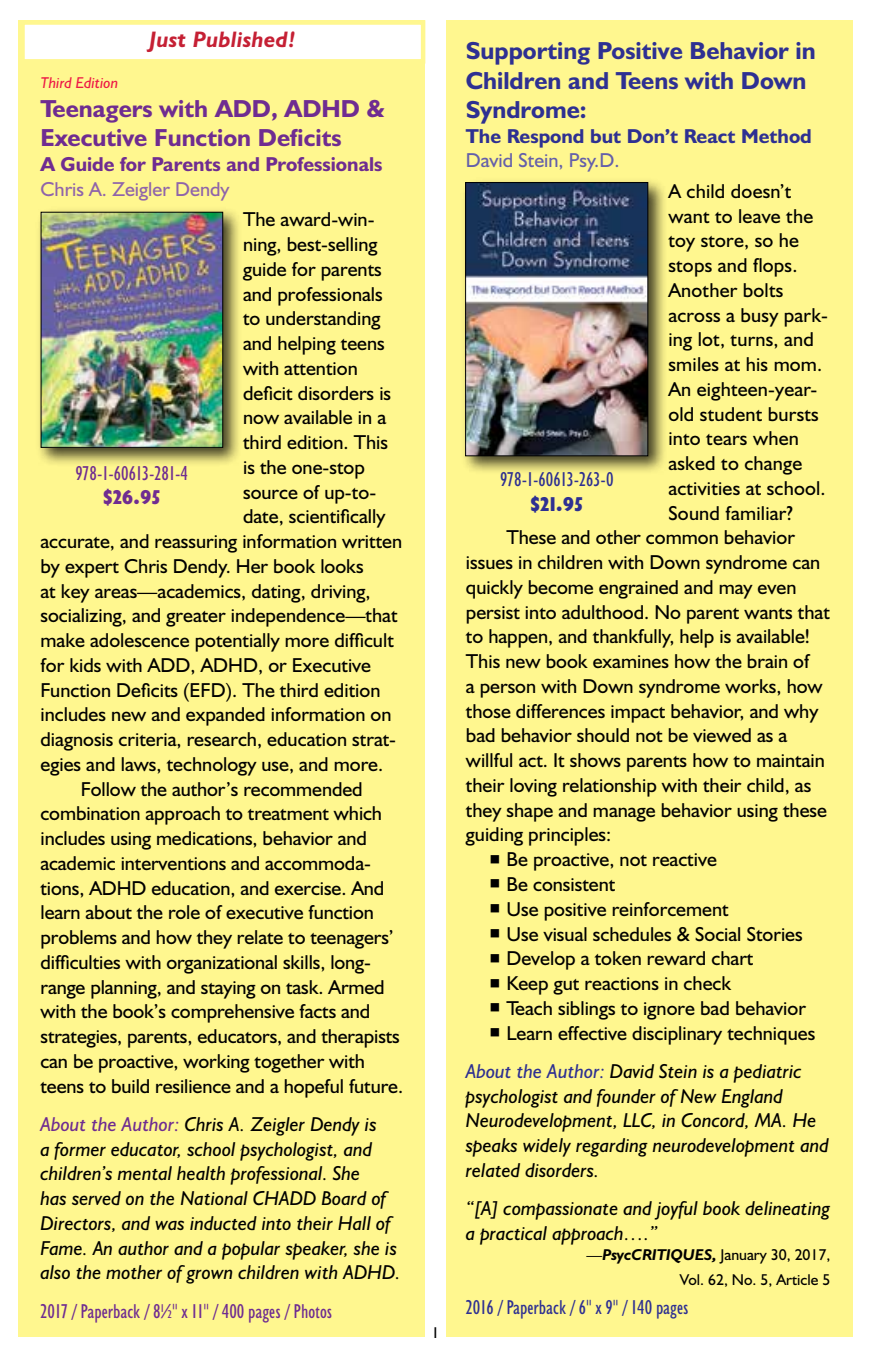
<style>
.page{position:relative;width:871px;height:1357px;background:#fff}
.page>*{position:absolute;margin:0;border:0;box-sizing:border-box;transform-origin:0 0}
.t1{font:700 24.75px/29.2px "Humanist 521 BT";color:#2e3092}
.t2{font:700 24.75px/29.2px "Humanist 521 BT";color:#6f2c91}
.t3{font:italic 700 22.5px "Humanist 521 BT";letter-spacing:.02em;color:#c52034}
.t4{font:20.25px "Humanist 521 BT";color:#000}
.t5{font:italic 20.25px/24.8px "Humanist 521 BT";color:#000}
.t6{font:condensed 20.25px "Humanist 521 BT";color:#6f2c91}
.t7{font:condensed 20.25px "Humanist 521 BT";color:#2e3092}
.t8{font:700 20.25px "Humanist 521 BT";color:#6f2c91}
.t9{font:700 20.25px "Humanist 521 BT";color:#2e3092}
.t10{font:20.25px "Humanist 521 BT";color:#8f64aa}
.t11{font:20.25px "Humanist 521 BT";color:#645faa}
.t12{font:700 condensed 20.25px "Humanist 521 BT Xtra";color:#2e3092}
.t13{font:700 condensed 20.25px "Humanist 521 BT Xtra";color:#6f2c91}
.t14{font:15.75px/24.8px "Humanist 521 BT";color:#000;text-align:right}
.t15{font:italic 15.75px "Humanist 521 BT";color:#ed1846}
.s1{color:#6f2c91}
.s2{color:#2e3092}
.s3{font-weight:700;font-style:italic}
</style>
<div class="page">
<div style="left:446px;top:20px;width:406px;height:1316px;background:#fff78f"></div>
<div style="left:19px;top:20px;width:406px;height:1316px;background:#fff78f"></div>
<div style="left:20px;top:20px;width:405px;height:44px;background:#fff;border:4px solid #fff78f"></div>
<div style="left:460px;top:177px;width:207px;height:298px;background:#000;opacity:.75"></div>
<img style="left:467px;top:184px;width:179px;height:270px">
<div style="left:465px;top:182px;width:183px;height:274px;border:1px solid #000"></div>
<div style="left:36px;top:207px;width:206px;height:260px;background:#000;opacity:.75"></div>
<img style="left:43px;top:214px;width:178px;height:232px">
<div style="left:41px;top:212px;width:182px;height:236px;border:1px solid #000"></div>
<p class="t3" style="left:150px;top:26px;width:147px">Just Published!</p>
<p class="t15" style="left:40px;top:73px;width:79px">Third Edition</p>
<p class="t2" style="left:40px;top:93px;width:346px">Teenagers with ADD, ADHD &amp;<br>Executive Function Deficits</p>
<p class="t8" style="left:40px;top:152px;width:344px">A Guide for Parents and Professionals</p>
<p class="t10" style="left:40px;top:176px;width:191px">Chris A. Zeigler Dendy</p>
<p class="t4" style="left:243px;top:207px;width:133px">The award-win-</p>
<p class="t4" style="left:243px;top:232px;width:136px">ning, best-selling</p>
<p class="t4" style="left:243px;top:256px;width:140px">guide for parents</p>
<p class="t4" style="left:243px;top:281px;width:141px">and professionals</p>
<p class="t4" style="left:243px;top:306px;width:139px">to understanding</p>
<p class="t4" style="left:243px;top:331px;width:143px">and helping teens</p>
<p class="t4" style="left:243px;top:355px;width:116px">with attention</p>
<p class="t4" style="left:243px;top:380px;width:150px">deficit disorders is</p>
<p class="t4" style="left:243px;top:405px;width:145px">now available in a</p>
<p class="t4" style="left:243px;top:430px;width:147px">third edition. This</p>
<p class="t4" style="left:243px;top:454px;width:123px">is the one-stop</p>
<p class="t4" style="left:243px;top:479px;width:135px">source of up-to-</p>
<p class="t4" style="left:243px;top:504px;width:144px">date, scientifically</p>
<p class="t4" style="left:40px;top:529px;width:363px">accurate, and reassuring information written</p>
<p class="t4" style="left:40px;top:553px;width:325px">by expert Chris Dendy. Her book looks</p>
<p class="t4" style="left:40px;top:578px;width:332px">at key areas—academics, dating, driving,</p>
<p class="t4" style="left:40px;top:603px;width:358px">socializing, and greater independence—that</p>
<p class="t4" style="left:40px;top:628px;width:355px">make adolescence potentially more difficult</p>
<p class="t4" style="left:40px;top:652px;width:332px">for kids with ADD, ADHD, or Executive</p>
<p class="t4" style="left:40px;top:677px;width:341px">Function Deficits (EFD). The third edition</p>
<p class="t4" style="left:40px;top:702px;width:352px">includes new and expanded information on</p>
<p class="t4" style="left:40px;top:727px;width:357px">diagnosis criteria, research, education strat-</p>
<p class="t4" style="left:40px;top:751px;width:344px">egies and laws, technology use, and more.</p>
<p class="t4" style="left:81px;top:776px;width:283px">Follow the author’s recommended</p>
<p class="t4" style="left:40px;top:801px;width:343px">combination approach to treatment which</p>
<p class="t4" style="left:40px;top:825px;width:328px">includes using medications, behavior and</p>
<p class="t4" style="left:40px;top:850px;width:332px">academic interventions and accommoda-</p>
<p class="t4" style="left:40px;top:875px;width:345px">tions, ADHD education, and exercise. And</p>
<p class="t4" style="left:40px;top:900px;width:335px">learn about the role of executive function</p>
<p class="t4" style="left:40px;top:924px;width:355px">problems and how they relate to teenagers’</p>
<p class="t4" style="left:40px;top:949px;width:332px">difficulties with organizational skills, long-</p>
<p class="t4" style="left:40px;top:974px;width:346px">range planning, and staying on task. Armed</p>
<p class="t4" style="left:40px;top:999px;width:331px">with the book’s comprehensive facts and</p>
<p class="t4" style="left:40px;top:1023px;width:361px">strategies, parents, educators, and therapists</p>
<p class="t4" style="left:40px;top:1048px;width:326px">can be proactive, working together with</p>
<p class="t4" style="left:40px;top:1073px;width:364px">teens to build resilience and a hopeful future.</p>
<p class="t5" style="left:40px;top:1111px;width:362px"><span class="s1">About the Author:</span> Chris A. Zeigler Dendy is<br>a former educator, school psychologist, and children’s mental health professional. She<br>has served on the National CHADD Board of Directors, and was inducted into their Hall of Fame. An author and a popular speaker, she is also the mother of grown children with ADHD.</p>
<p class="t6" style="left:40px;top:1299px;width:293px">2017 / Paperback / 8½" x 11" / 400 pages / Photos</p>
<p class="t6" style="left:75px;top:461px;width:114px">978-1-60613-281-4</p>
<p class="t13" style="left:103px;top:485px;width:59px">$26.95</p>
<p class="t14" style="left:431px;top:1319px;width:9px">1</p>
<p class="t1" style="left:466px;top:36px;width:351px">Supporting Positive Behavior in<br>Children and Teens with Down<br>Syndrome:</p>
<p class="t9" style="left:466px;top:123px;width:347px">The Respond but Don’t React Method</p>
<p class="t11" style="left:466px;top:148px;width:155px">David Stein, Psy.D.</p>
<p class="t4" style="left:668px;top:178px;width:124px">A child doesn’t</p>
<p class="t4" style="left:668px;top:203px;width:146px">want to leave the</p>
<p class="t4" style="left:668px;top:228px;width:132px">toy store, so he</p>
<p class="t4" style="left:668px;top:253px;width:131px">stops and flops.</p>
<p class="t4" style="left:668px;top:277px;width:116px">Another bolts</p>
<p class="t4" style="left:668px;top:302px;width:161px">across a busy park-</p>
<p class="t4" style="left:668px;top:327px;width:147px">ing lot, turns, and</p>
<p class="t4" style="left:668px;top:352px;width:155px">smiles at his mom.</p>
<p class="t4" style="left:668px;top:376px;width:150px">An eighteen-year-</p>
<p class="t4" style="left:668px;top:401px;width:152px">old student bursts</p>
<p class="t4" style="left:668px;top:426px;width:132px">into tears when</p>
<p class="t4" style="left:668px;top:451px;width:135px">asked to change</p>
<p class="t4" style="left:668px;top:475px;width:159px">activities at school.</p>
<p class="t4" style="left:668px;top:500px;width:126px">Sound familiar?</p>
<p class="t4" style="left:506px;top:525px;width:290px">These and other common behavior</p>
<p class="t4" style="left:466px;top:550px;width:356px">issues in children with Down syndrome can</p>
<p class="t4" style="left:466px;top:574px;width:332px">quickly become engrained and may even</p>
<p class="t4" style="left:466px;top:599px;width:365px">persist into adulthood. No parent wants that</p>
<p class="t4" style="left:466px;top:624px;width:346px">to happen, and thankfully, help is available!</p>
<p class="t4" style="left:466px;top:649px;width:345px">This new book examines how the brain of</p>
<p class="t4" style="left:466px;top:673px;width:358px">a person with Down syndrome works, how</p>
<p class="t4" style="left:466px;top:698px;width:354px">those differences impact behavior, and why</p>
<p class="t4" style="left:466px;top:723px;width:323px">bad behavior should not be viewed as a</p>
<p class="t4" style="left:466px;top:748px;width:360px">willful act. It shows parents how to maintain</p>
<p class="t4" style="left:466px;top:772px;width:347px">their loving relationship with their child, as</p>
<p class="t4" style="left:466px;top:797px;width:363px">they shape and manage behavior using these</p>
<p class="t4" style="left:466px;top:822px;width:147px">guiding principles:</p>
<p class="t4" style="left:506px;top:847px;width:212px">Be proactive, not reactive</p>
<p class="t4" style="left:506px;top:871px;width:111px">Be consistent</p>
<p class="t4" style="left:506px;top:896px;width:224px">Use positive reinforcement</p>
<p class="t4" style="left:506px;top:921px;width:298px">Use visual schedules &amp; Social Stories</p>
<p class="t4" style="left:506px;top:946px;width:249px">Develop a token reward chart</p>
<p class="t4" style="left:506px;top:970px;width:226px">Keep gut reactions in check</p>
<p class="t4" style="left:506px;top:995px;width:301px">Teach siblings to ignore bad behavior</p>
<p class="t4" style="left:506px;top:1020px;width:310px">Learn effective disciplinary techniques</p>
<p class="t5" style="left:466px;top:1058px;width:364px"><span class="s2">About the Author:</span> David Stein is a pediatric psychologist and founder of New England Neurodevelopment, LLC, in Concord, MA. He speaks widely regarding neurodevelopment and related disorders.</p>
<p class="t5" style="left:466px;top:1195px;width:366px">“[A] compassionate and joyful book delineating a practical approach….”</p>
<p class="t14" style="left:586px;top:1242px;width:245px">—<span class="s3">PsycCRITIQUES,</span> January 30, 2017,<br>Vol. 62, No. 5, Article 5</p>
<p class="t7" style="left:466px;top:1295px;width:224px">2016 / Paperback / 6" x 9" / 140 pages</p>
<p class="t7" style="left:500px;top:468px;width:115px">978-1-60613-263-0</p>
<p class="t12" style="left:530px;top:491px;width:54px">$21.95</p>
</div>
